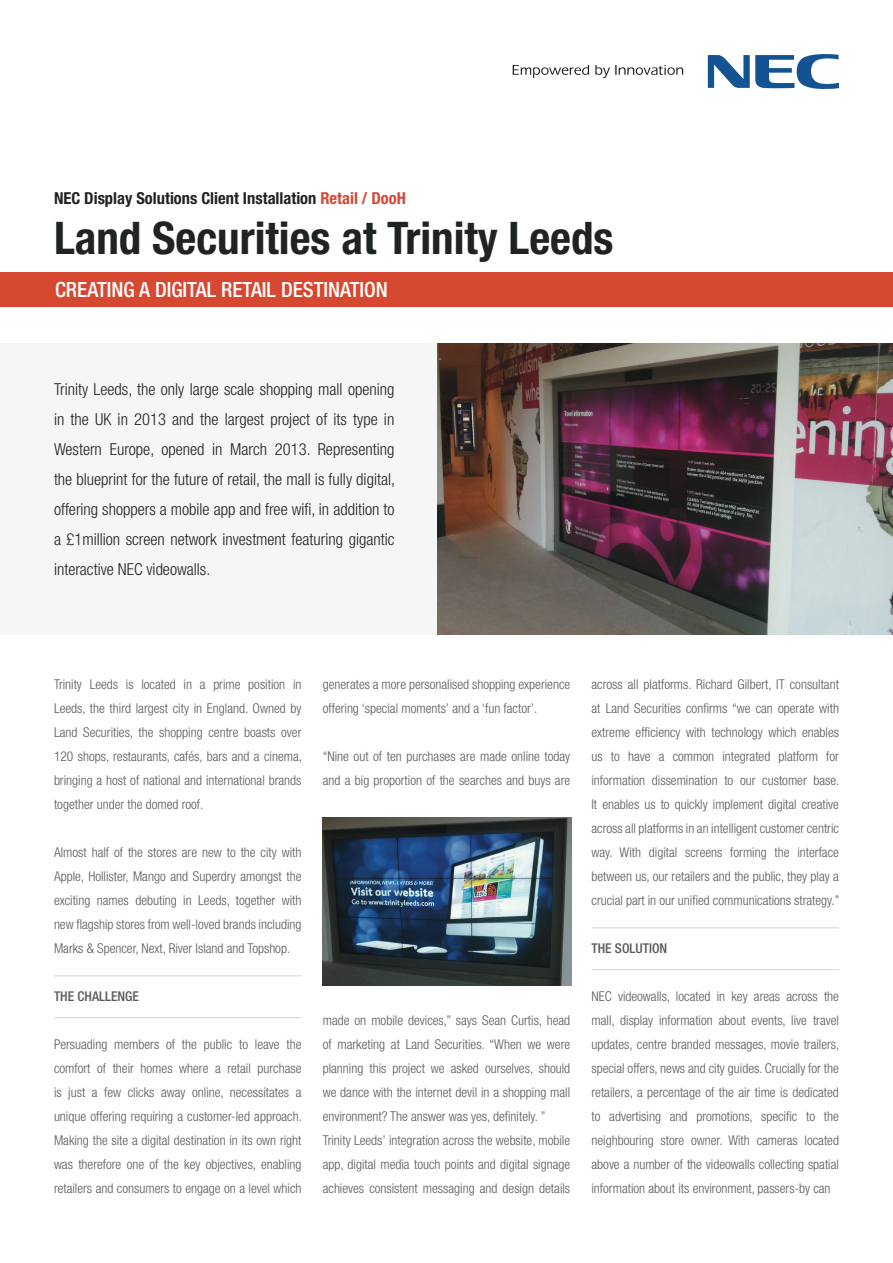
<style>
.page{position:relative;width:893px;height:1263px;background:#fff}
.page>*{position:absolute;margin:0;border:0;box-sizing:border-box;transform-origin:0 0}
.t1{font:700 condensed 45px "Helvetica Neue LT Std";color:#202323}
.t2{font:500 condensed 21px "Helvetica Neue LT Std";color:#fff}
.t3{font:300 condensed 16.5px/30px "Helvetica Neue LT Std";color:#202323;text-align:justify}
.t4{font:700 condensed 16.5px "Helvetica Neue LT Std";color:#202323}
.BODY{font:300 condensed 13.5px/24px "Helvetica Neue LT Std";color:#575a5a;text-align:justify}
.FILETES{font:500 condensed 13.5px "Helvetica Neue LT Std";color:#575a5a}
.s1{color:#d74831}
</style>
<div class="page">
<hr style="left:54px;top:1017px;width:247px;height:1px;background:#cfd4d7">
<hr style="left:54px;top:975px;width:247px;height:1px;background:#cfd4d7">
<hr style="left:591px;top:969px;width:248px;height:1px;background:#cfd4d7">
<hr style="left:591px;top:927px;width:248px;height:1px;background:#cfd4d7">
<svg style="left:513px;top:65px;width:76px;height:13px"></svg>
<svg style="left:595px;top:65px;width:88px;height:13px"></svg>
<svg style="left:708px;top:54px;width:131px;height:35px"></svg>
<div style="left:0;top:272px;width:893px;height:35px;background:#d74831"></div>
<div style="left:0;top:343px;width:487px;height:292px;background:#f5f6f6"></div>
<img style="left:438px;top:343px;width:455px;height:292px">
<img style="left:323px;top:817px;width:248px;height:168px">
<p class="t4" style="left:54px;top:188px;width:353px">NEC Display Solutions Client Installation <span class="s1">Retail / DooH</span></p>
<p class="t1" style="left:54px;top:210px;width:561px">Land Securities at Trinity Leeds</p>
<p class="t2" style="left:55px;top:277px;width:334px">CREATING A DIGITAL RETAIL DESTINATION</p>
<p class="t3" style="left:54px;top:374px;width:343px">Trinity Leeds, the only large scale shopping mall opening in the UK in 2013 and the largest project of its type in Western Europe, opened in March 2013. Representing the blueprint for the future of retail, the mall is fully digital, offering shoppers a mobile app and free wifi, in addition to a £1million screen network investment featuring gigantic interactive NEC videowalls.</p>
<p class="BODY" style="left:54px;top:672px;width:249px">Trinity Leeds is located in a prime position in Leeds, the third largest city in England. Owned by Land Securities, the shopping centre boasts over 120 shops, restaurants, cafés, bars and a cinema, bringing a host of national and international brands together under the domed roof.</p>
<p class="BODY" style="left:54px;top:840px;width:249px">Almost half of the stores are new to the city with Apple, Hollister, Mango and Superdry amongst the exciting names debuting in Leeds, together with new flagship stores from well-loved brands including Marks &amp; Spencer, Next, River Island and Topshop.</p>
<p class="FILETES" style="left:54px;top:988px;width:86px">THE CHALLENGE</p>
<p class="BODY" style="left:54px;top:1032px;width:249px">Persuading members of the public to leave the comfort of their homes where a retail purchase is just a few clicks away online, necessitates a unique offering requiring a customer-led approach.<br>Making the site a digital destination in its own right was therefore one of the key objectives, enabling retailers and consumers to engage on a level which</p>
<p class="BODY" style="left:323px;top:672px;width:249px">generates a more personalised shopping experience offering ‘special moments’ and a ‘fun factor’.</p>
<p class="BODY" style="left:323px;top:744px;width:249px">“Nine out of ten purchases are made online today and a big proportion of the searches and buys are</p>
<p class="BODY" style="left:323px;top:1008px;width:249px">made on mobile devices,” says Sean Curtis, head of marketing at Land Securities. “When we were planning this project we asked ourselves, should we dance with the internet devil in a shopping mall environment? The answer was yes, definitely. ”</p>
<p class="BODY" style="left:323px;top:1128px;width:249px">Trinity Leeds’ integration across the website, mobile app, digital media touch points and digital signage achieves consistent messaging and design details</p>
<p class="BODY" style="left:591px;top:672px;width:249px">across all platforms. Richard Gilbert, IT consultant at Land Securities confirms “we can operate with extreme efficiency with technology which enables us to have a common integrated platform for information dissemination to our customer base.<br>It enables us to quickly implement digital creative across all platforms in an intelligent customer centric way. With digital screens forming the interface between us, our retailers and the public, they play a crucial part in our unified communications strategy.”</p>
<p class="FILETES" style="left:591px;top:940px;width:77px">THE SOLUTION</p>
<p class="BODY" style="left:591px;top:984px;width:249px">NEC videowalls, located in key areas across the mall, display information about events, live travel updates, centre branded messages, movie trailers, special offers, news and city guides. Crucially for the retailers, a percentage of the air time is dedicated to advertising and promotions, specific to the neighbouring store owner. With cameras located above a number of the videowalls collecting spatial information about its environment, passers-by can</p>
</div>
